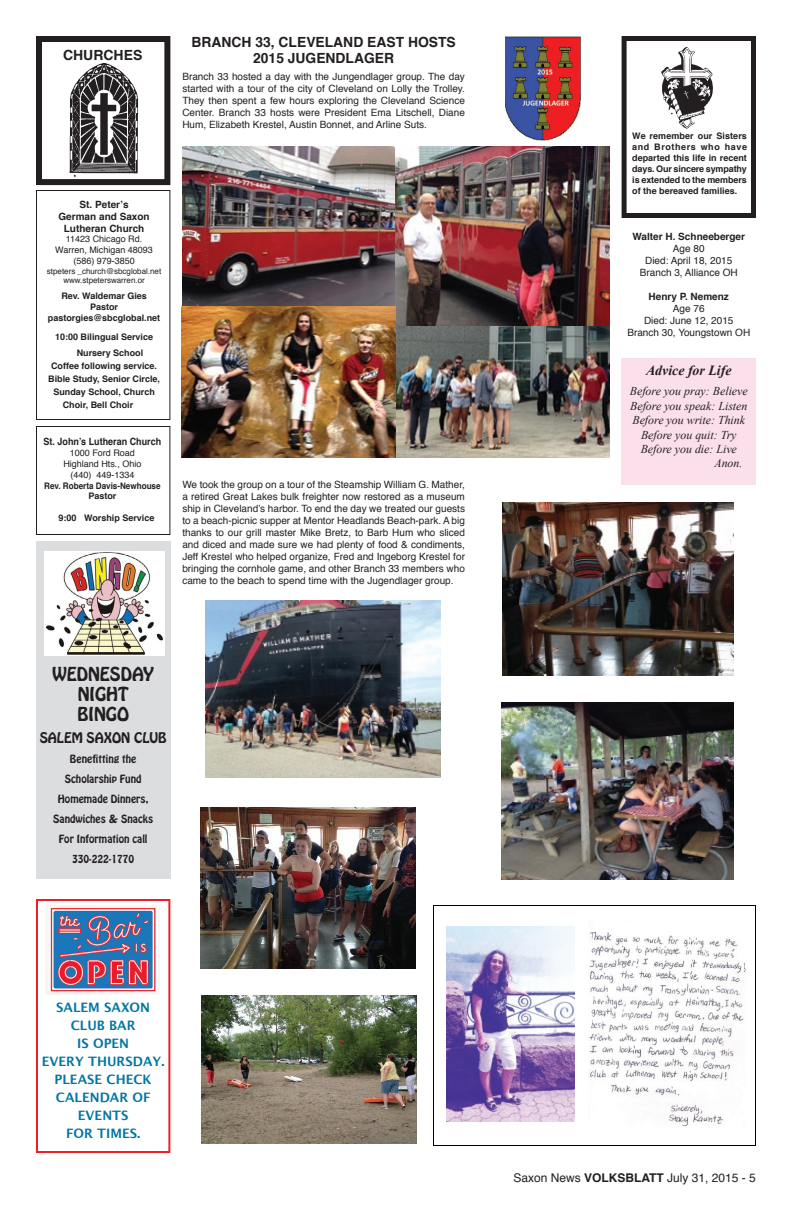
<style>
.page{position:relative;width:792px;height:1224px;background:#fff}
.page>*{position:absolute;margin:0;border:0;box-sizing:border-box;transform-origin:0 0}
.t1{font:17px/20.4px "Hobo Std";color:#231f20;text-align:center}
.t2{font:700 14px/16.8px "Helvetica";color:#231f20;text-align:center}
.t3{font:italic 700 14px "Times New Roman";color:#231f20}
.t4{font:700 13px/18px "Lucida Grande";color:#0076a3;text-align:center}
.t5{font:13px "Hobo Std";color:#231f20}
.t6{font:italic 12px "Times New Roman";color:#231f20}
.t7{font:12px "Helvetica";color:#231f20}
.t8{font:10px/12px "Helvetica";color:#231f20;text-align:center}
.t9{font:10px/20px "Hobo Std";color:#231f20;text-align:center}
.t10{font:700 10px/12px "Helvetica";color:#231f20;text-align:center}
.t11{font:700 10px "Helvetica";color:#231f20;scale:.9 1}
.t12{font:700 9px/11px "Helvetica";color:#231f20;text-align:justify}
.t13{font:9px/10.8px "Helvetica";color:#231f20;text-align:center}
.t14{font:700 9px/10.8px "Helvetica";color:#231f20;text-align:center;scale:.9 1}
.t15{font:8px/9.6px "Helvetica";color:#231f20;text-align:center}
.s1{font-weight:700}
</style>
<div class="page">
<svg style="left:622px;top:36px;width:134px;height:182px"></svg>
<img style="left:655px;top:46px;width:66px;height:85px">
<svg style="left:36px;top:36px;width:134px;height:384px"></svg>
<svg style="left:36px;top:426px;width:134px;height:109px"></svg>
<div style="left:36px;top:541px;width:134px;height:338px;background:#dcdddf"></div>
<img style="left:44px;top:551px;width:120px;height:105px">
<svg style="left:36px;top:899px;width:134px;height:254px"></svg>
<img style="left:46px;top:905px;width:113px;height:89px">
<img style="left:205px;top:601px;width:235px;height:177px">
<img style="left:182px;top:146px;width:213px;height:160px">
<img style="left:395px;top:147px;width:215px;height:180px">
<img style="left:396px;top:327px;width:214px;height:130px">
<img style="left:182px;top:306px;width:214px;height:152px">
<img style="left:502px;top:502px;width:231px;height:173px">
<img style="left:201px;top:807px;width:214px;height:161px">
<img style="left:502px;top:702px;width:232px;height:177px">
<img style="left:201px;top:996px;width:215px;height:148px">
<svg style="left:433px;top:905px;width:323px;height:241px"></svg>
<img style="left:506px;top:36px;width:75px;height:105px">
<div style="left:622px;top:358px;width:134px;height:127px;background:#fbdfeb"></div>
<h2 class="t2" style="left:63px;top:47px;width:81px">CHURCHES</h2>
<h2 class="t2" style="left:192px;top:33px;width:266px">BRANCH 33, CLEVELAND EAST HOSTS<br>2015 JUGENDLAGER</h2>
<p class="t8" style="left:182px;top:70px;width:284px;text-align:justify">Branch 33 hosted a day with the Jungendlager group. The day started with a tour of the city of Cleveland on Lolly the Trolley.<br>They then spent a few hours exploring the Cleveland Science Center. Branch 33 hosts were President Ema Litschell, Diane Hum, Elizabeth Krestel, Austin Bonnet, and Arline Suts.</p>
<p class="t10" style="left:59px;top:198px;width:93px">St. Peter’s<br>German and Saxon<br>Lutheran Church</p>
<p class="t13" style="left:55px;top:234px;width:99px">11423 Chicago Rd.<br>Warren, Michigan 48093 (586) 979-3850</p>
<p class="t15" style="left:47px;top:266px;width:116px">stpeters _church@sbcglobal.net www.stpeterswarren.or</p>
<p class="t12" style="left:48px;top:291px;width:114px;text-align:center">Rev. Waldemar Gies<br>Pastor pastorgies@sbcglobal.net</p>
<p class="t12" style="left:77px;top:329px;width:78px;line-height:16px;text-indent:-22px">10:00 Bilingual Service<br>Nursery School</p>
<p class="t12" style="left:51px;top:361px;width:108px">Coffee following service.</p>
<p class="t12" style="left:48px;top:374px;width:113px">Bible Study, Senior Circle,</p>
<p class="t12" style="left:53px;top:387px;width:103px">Sunday School, Church</p>
<p class="t12" style="left:63px;top:400px;width:72px">Choir, Bell Choir</p>
<p class="t11" style="left:44px;top:434px;width:132px">St. John’s Lutheran Church</p>
<p class="t13" style="left:63px;top:448px;width:80px">1000 Ford Road<br>Highland Hts., Ohio (440) 449-1334</p>
<p class="t14" style="left:44px;top:480px;width:131px">Rev. Roberta Davis-Newhouse<br>Pastor</p>
<p class="t12" style="left:59px;top:512px;width:97px">9:00 Worship Service</p>
<p class="t8" style="left:182px;top:479px;width:284px;text-align:justify">We took the group on a tour of the Steamship William G. Mather, a retired Great Lakes bulk freighter now restored as a museum ship in Cleveland’s harbor. To end the day we treated our guests to a beach-picnic supper at Mentor Headlands Beach-park. A big thanks to our grill master Mike Bretz, to Barb Hum who sliced and diced and made sure we had plenty of food &amp; condiments, Jeff Krestel who helped organize, Fred and Ingeborg Krestel for bringing the cornhole game, and other Branch 33 members who came to the beach to spend time with the Jugendlager group.</p>
<h1 class="t1" style="left:52px;top:664px;width:103px">WEDNESDAY<br>NIGHT<br>BINGO</h1>
<h3 class="t5" style="left:40px;top:729px;width:129px">SALEM SAXON CLUB</h3>
<p class="t9" style="left:53px;top:749px;width:101px">Benefitting the<br>Scholarship Fund<br>Homemade Dinners,<br>Sandwiches &amp; Snacks<br>For Information call<br>330-222-1770</p>
<p class="t12" style="left:632px;top:131px;width:116px">We remember our Sisters and Brothers who have departed this life in recent days. Our sincere sympathy is extended to the members of the bereaved families.</p>
<p class="t10" style="left:633px;top:230px;width:114px">Walter H. Schneeberger</p>
<p class="t8" style="left:640px;top:242px;width:99px">Age 80<br>Died: April 18, 2015<br>Branch 3, Alliance OH</p>
<p class="t10" style="left:649px;top:290px;width:82px">Henry P. Nemenz</p>
<p class="t8" style="left:627px;top:302px;width:124px">Age 76<br>Died: June 12, 2015<br>Branch 30, Youngstown OH</p>
<h2 class="t3" style="left:646px;top:361px;width:87px">Advice for Life</h2>
<p class="t6" style="left:630px;top:383px;width:119px">Before you pray: Believe</p>
<p class="t6" style="left:630px;top:398px;width:119px">Before you speak: Listen</p>
<p class="t6" style="left:632px;top:412px;width:114px">Before you write: Think</p>
<p class="t6" style="left:641px;top:426px;width:97px">Before you quit: Try</p>
<p class="t6" style="left:641px;top:441px;width:98px">Before you die: Live</p>
<p class="t6" style="left:714px;top:455px;width:30px">Anon.</p>
<h3 class="t4" style="left:42px;top:998px;width:124px">SALEM SAXON<br>CLUB BAR<br>IS OPEN<br>EVERY THURSDAY.<br>PLEASE CHECK<br>CALENDAR OF<br>EVENTS<br>FOR TIMES.</h3>
<p class="t7" style="left:513px;top:1169px;width:244px">Saxon News <span class="s1">VOLKSBLATT</span> July 31, 2015 - 5</p>
</div>
